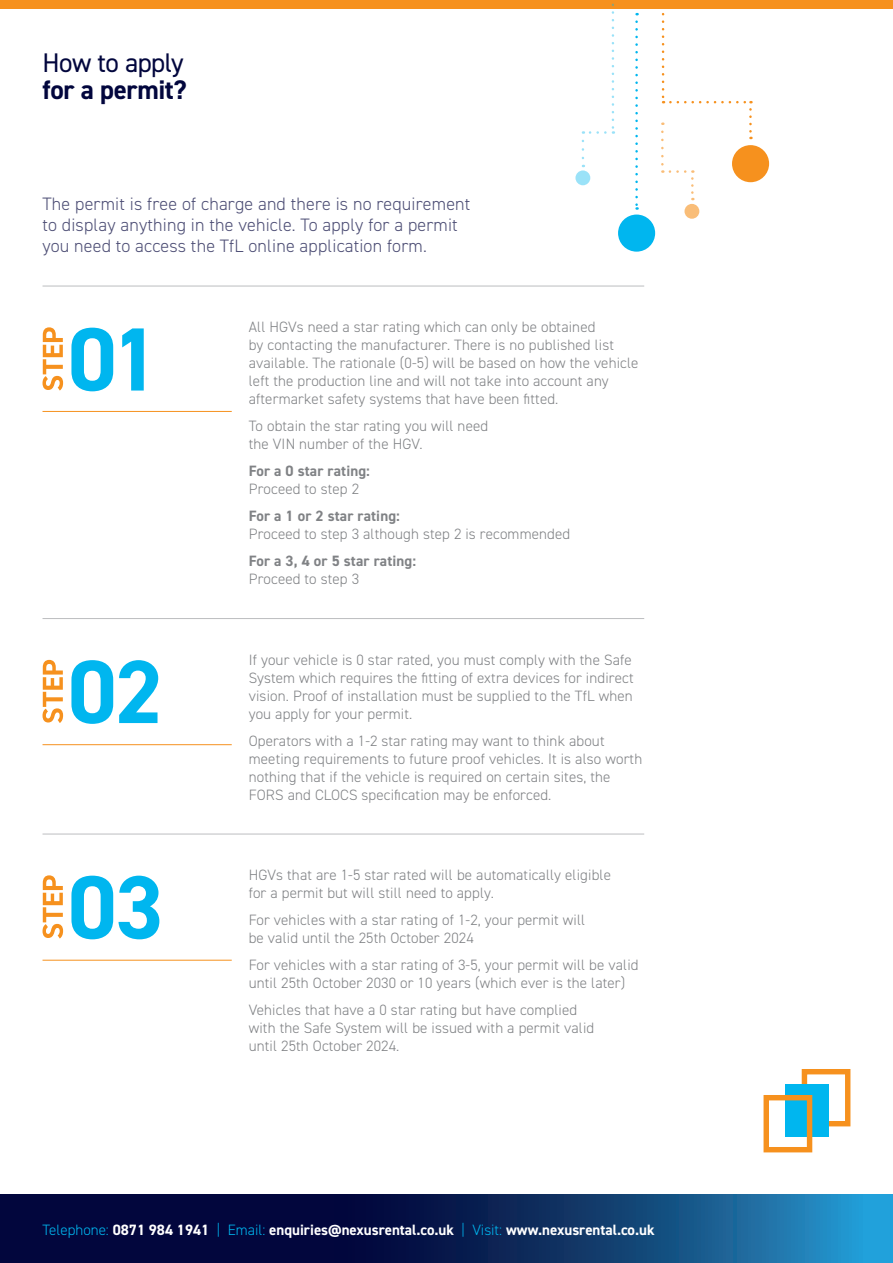
<style>
.page{position:relative;width:893px;height:1263px;background:#fff}
.page>*{position:absolute;margin:0;border:0;box-sizing:border-box;transform-origin:0 0}
.t1{font:700 90px "DIN2014";color:#00b6ef}
.t2{font:700 27px "DIN2014";letter-spacing:-.015em;color:#02063d}
.t3{font:27px "DIN2014";letter-spacing:-.02em;color:#02063d}
.t4{font:300 18px/21px "DIN2014";letter-spacing:.01em;color:#4d4e75}
.t5{font:300 15px/18px "DIN2014";letter-spacing:.01em;color:#808285}
.t6{font:700 15px "DIN2014";color:#fff}
.t7{font:700 15px/18px "DIN2014";letter-spacing:.01em;color:#808285}
.s1{font-weight:300}
.s2{font-weight:700}
.s3{font-weight:300;color:#00b6ef}
</style>
<div class="page">
<svg style="left:0;top:1195px;width:893px;height:68px;background:#0c2f64"></svg>
<div style="left:0;top:0;width:893px;height:9px;background:#f6911e"></div>
<hr style="left:43px;top:286px;width:601px;height:1px;background:#bcbdc0">
<hr style="left:43px;top:618px;width:601px;height:1px;background:#bcbdc0">
<hr style="left:43px;top:834px;width:601px;height:1px;background:#bcbdc0">
<div style="left:618px;top:215px;width:37px;height:37px;background:#00b6ef;border-radius:50%"></div>
<svg style="left:635px;top:22px;width:3px;height:188px"></svg>
<svg style="left:575px;top:170px;width:15px;height:15px"></svg>
<svg style="left:612px;top:3px;width:2px;height:131px"></svg>
<svg style="left:583px;top:131px;width:22px;height:3px"></svg>
<svg style="left:582px;top:141px;width:2px;height:26px"></svg>
<svg style="left:662px;top:13px;width:2px;height:90px"></svg>
<svg style="left:670px;top:101px;width:81px;height:2px"></svg>
<svg style="left:749px;top:109px;width:3px;height:30px"></svg>
<div style="left:732px;top:145px;width:37px;height:37px;background:#f6911e;border-radius:50%"></div>
<svg style="left:684px;top:204px;width:15px;height:15px"></svg>
<svg style="left:661px;top:132px;width:3px;height:41px"></svg>
<svg style="left:670px;top:170px;width:24px;height:30px"></svg>
<div style="left:802px;top:1069px;width:48px;height:57px;border:5px solid #f6911e"></div>
<div style="left:785px;top:1085px;width:44px;height:52px;background:#00b6ef"></div>
<div style="left:763px;top:1095px;width:49px;height:57px;border:5px solid #f6911e"></div>
<hr style="left:43px;top:411px;width:189px;height:1px;background:#f6911e">
<svg style="left:43px;top:327px;width:20px;height:64px"></svg>
<hr style="left:43px;top:744px;width:189px;height:1px;background:#f6911e">
<svg style="left:43px;top:660px;width:20px;height:63px"></svg>
<hr style="left:43px;top:960px;width:189px;height:1px;background:#f6911e">
<svg style="left:43px;top:875px;width:20px;height:63px"></svg>
<p class="t3" style="left:43px;top:46px;width:143px">How to apply</p>
<p class="t2" style="left:43px;top:72px;width:146px">for a permit?</p>
<p class="t4" style="left:43px;top:193px;width:429px">The permit is free of charge and there is no requirement to display anything in the vehicle. To apply for a permit you need to access the TfL online application form.</p>
<p class="t1" style="left:68px;top:300px;width:93px">01</p>
<p class="t5" style="left:249px;top:318px;width:391px">All HGVs need a star rating which can only be obtained<br>by contacting the manufacturer. There is no published list available. The rationale (0-5) will be based on how the vehicle left the production line and will not take into account any aftermarket safety systems that have been fitted.</p>
<p class="t5" style="left:249px;top:417px;width:241px">To obtain the star rating you will need the VIN number of the HGV.</p>
<p class="t7" style="left:249px;top:462px;width:123px">For a 0 star rating:<br><span class="s1">Proceed to step 2</span></p>
<p class="t5" style="left:249px;top:507px;width:323px"><span class="s2">For a 1 or 2 star rating:<br></span>Proceed to step 3 although step 2 is recommended</p>
<p class="t7" style="left:249px;top:552px;width:169px">For a 3, 4 or 5 star rating:<br><span class="s1">Proceed to step 3</span></p>
<p class="t1" style="left:68px;top:632px;width:97px">02</p>
<p class="t5" style="left:249px;top:650px;width:386px">If your vehicle is 0 star rated, you must comply with the Safe System which requires the fitting of extra devices for indirect vision. Proof of installation must be supplied to the TfL when you apply for your permit.</p>
<p class="t5" style="left:249px;top:731px;width:395px">Operators with a 1-2 star rating may want to think about meeting requirements to future proof vehicles. It is also worth nothing that if the vehicle is required on certain sites, the FORS and CLOCS specification may be enforced.</p>
<p class="t1" style="left:68px;top:848px;width:97px">03</p>
<p class="t5" style="left:249px;top:866px;width:364px">HGVs that are 1-5 star rated will be automatically eligible for a permit but will still need to apply.</p>
<p class="t5" style="left:249px;top:911px;width:338px">For vehicles with a star rating of 1-2, your permit will be valid until the 25th October 2024</p>
<p class="t5" style="left:249px;top:956px;width:391px">For vehicles with a star rating of 3-5, your permit will be valid until 25th October 2030 or 10 years (which ever is the later)</p>
<p class="t5" style="left:249px;top:1001px;width:347px">Vehicles that have a 0 star rating but have complied with the Safe System will be issued with a permit valid until 25th October 2024.</p>
<p class="t6" style="left:43px;top:1220px;width:613px"><span class="s3">Telephone:</span> 0871 984 1941 <span class="s3">| Email:</span> enquiries@nexusrental.co.uk <span class="s3">| Visit:</span> www.nexusrental.co.uk</p>
</div>
